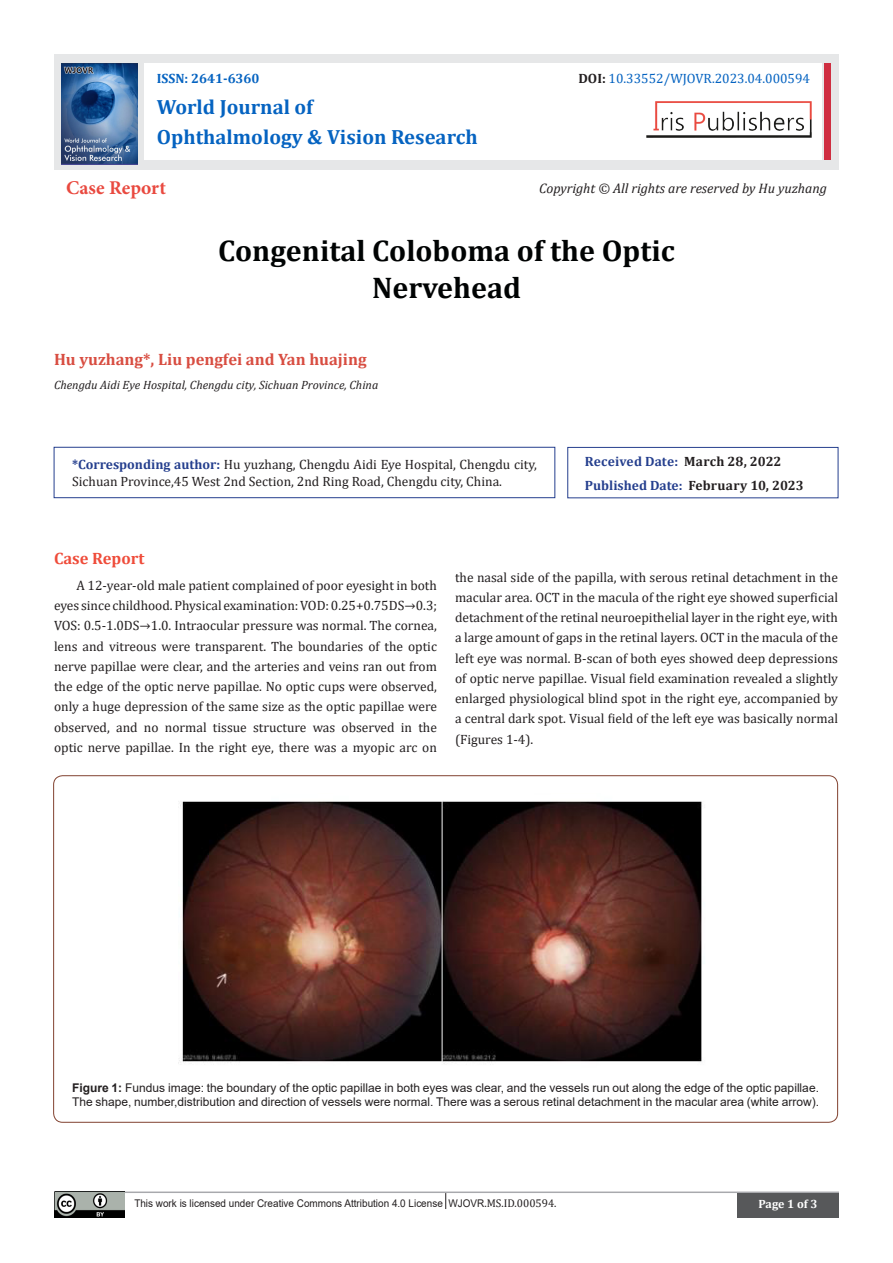
<style>
.page{position:relative;width:893px;height:1263px;background:#fff}
.page>*{position:absolute;margin:0;border:0;box-sizing:border-box;transform-origin:0 0}
.t1{font:700 30px "Cambria";color:#000303}
.t2{font:700 20.55px "Cambria";color:#0563c1}
.t3{font:700 19.5px "Minion Pro";letter-spacing:.005em;color:#e9493f}
.t4{font:700 16.5px "Cambria";color:#d84d41}
.t5{font:700 16.5px "Cambria";color:#ef4c3a}
.t6{font:italic 13.8px "Cambria";color:#231f20}
.t7{font:13.5px/20.2px "Cambria";color:#231f20;text-align:justify}
.t8{font:13.5px "Cambria";color:#0563c1}
.t9{font:700 13.5px "Cambria";color:#231f20}
.t10{font:700 13.5px "Cambria";letter-spacing:.01em;color:#253f8e}
.t11{font:700 13.5px "Cambria";color:#0563c1}
.t12{font:12px/14.4px "Arial";color:#231f20}
.t13{font:italic 12px "Cambria";color:#231f20}
.t14{font:700 12px "Cambria";color:#fff}
.t15{font:10.65px "Arial";color:#231f20;scale:.94 1}
.s1{font-weight:700;color:#231f20}
.s2{font-weight:700;color:#253f8e}
.s3{color:#231f20}
.s4{color:#253f8e}
.s5{font-weight:700}
.s6{font-family:"Cambria";font-size:11.25px}
</style>
<div class="page">
<hr style="left:54px;top:1191px;width:785px;height:2px;background:#a8a9ad">
<div style="left:737px;top:1193px;width:102px;height:24px;background:#57585a"></div>
<div style="left:54px;top:54px;width:785px;height:116px;background:#e6e7e8"></div>
<div style="left:145px;top:64px;width:677px;height:96px;background:#fff"></div>
<div style="left:824px;top:64px;width:7px;height:96px;background:#cf2e41"></div>
<img style="left:646px;top:101px;width:165px;height:36px">
<img style="left:62px;top:64px;width:75px;height:100px">
<img style="left:54px;top:1192px;width:70px;height:26px">
<svg style="left:445px;top:1193px;width:1px;height:16px"></svg>
<div style="left:54px;top:447px;width:501px;height:51px;border:1px solid #253f8e"></div>
<div style="left:568px;top:447px;width:270px;height:51px;border:1px solid #253f8e"></div>
<img style="left:179px;top:801px;width:523px;height:263px">
<p class="t11" style="left:157px;top:69px;width:104px">ISSN: 2641-6360</p>
<p class="t8" style="left:578px;top:70px;width:233px"><span class="s1">DOI:</span> 10.33552/WJOVR.2023.04.000594</p>
<p class="t2" style="left:157px;top:92px;width:158px">World Journal of</p>
<p class="t2" style="left:157px;top:123px;width:322px">Ophthalmology &amp; Vision Research</p>
<p class="t3" style="left:66px;top:174px;width:101px">Case Report</p>
<p class="t6" style="left:539px;top:178px;width:289px">Copyright © All rights are reserved by Hu yuzhang</p>
<p class="t1" style="left:218px;top:229px;width:458px">Congenital Coloboma of the Optic</p>
<p class="t1" style="left:372px;top:267px;width:150px">Nervehead</p>
<p class="t4" style="left:54px;top:347px;width:314px">Hu yuzhang*, Liu pengfei and Yan huajing</p>
<p class="t13" style="left:54px;top:376px;width:326px">Chengdu Aidi Eye Hospital, Chengdu city, Sichuan Province, China</p>
<p class="t7" style="left:72px;top:457px;width:466px;line-height:16.5px"><span class="s2">*Corresponding author:</span> Hu yuzhang, Chengdu Aidi Eye Hospital, Chengdu city,<br>Sichuan Province,45 West 2nd Section, 2nd Ring Road, Chengdu city, China.</p>
<p class="t10" style="left:585px;top:451px;width:198px">Received Date: <span class="s3">March 28, 2022</span></p>
<p class="t9" style="left:585px;top:476px;width:221px"><span class="s4">Published Date:</span> February 10, 2023</p>
<p class="t5" style="left:54px;top:546px;width:92px">Case Report</p>
<p class="t7" style="left:54px;top:575px;width:385px;text-indent:22px">A 12-year-old male patient complained of poor eyesight in both eyes since childhood. Physical examination: VOD: 0.25+0.75DS→0.3; VOS: 0.5-1.0DS→1.0. Intraocular pressure was normal. The cornea, lens and vitreous were transparent. The boundaries of the optic nerve papillae were clear, and the arteries and veins ran out from the edge of the optic nerve papillae. No optic cups were observed, only a huge depression of the same size as the optic papillae were observed, and no normal tissue structure was observed in the optic nerve papillae. In the right eye, there was a myopic arc on</p>
<p class="t7" style="left:455px;top:567px;width:384px">the nasal side of the papilla, with serous retinal detachment in the macular area. OCT in the macula of the right eye showed superficial detachment of the retinal neuroepithelial layer in the right eye, with a large amount of gaps in the retinal layers. OCT in the macula of the left eye was normal. B-scan of both eyes showed deep depressions of optic nerve papillae. Visual field examination revealed a slightly enlarged physiological blind spot in the right eye, accompanied by a central dark spot. Visual field of the left eye was basically normal (Figures 1-4).</p>
<p class="t12" style="left:72px;top:1080px;width:748px"><span class="s5">Figure 1:</span> Fundus image: the boundary of the optic papillae in both eyes was clear, and the vessels run out along the edge of the optic papillae.<br>The shape, number,distribution and direction of vessels were normal. There was a serous retinal detachment in the macular area (white arrow).</p>
<p class="t15" style="left:134px;top:1195px;width:451px">This work is licensed under Creative Commons Attribution 4.0 License WJOVR<span class="s6">.MS.ID.000594.</span></p>
<p class="t14" style="left:758px;top:1196px;width:60px">Page 1 of 3</p>
</div>
